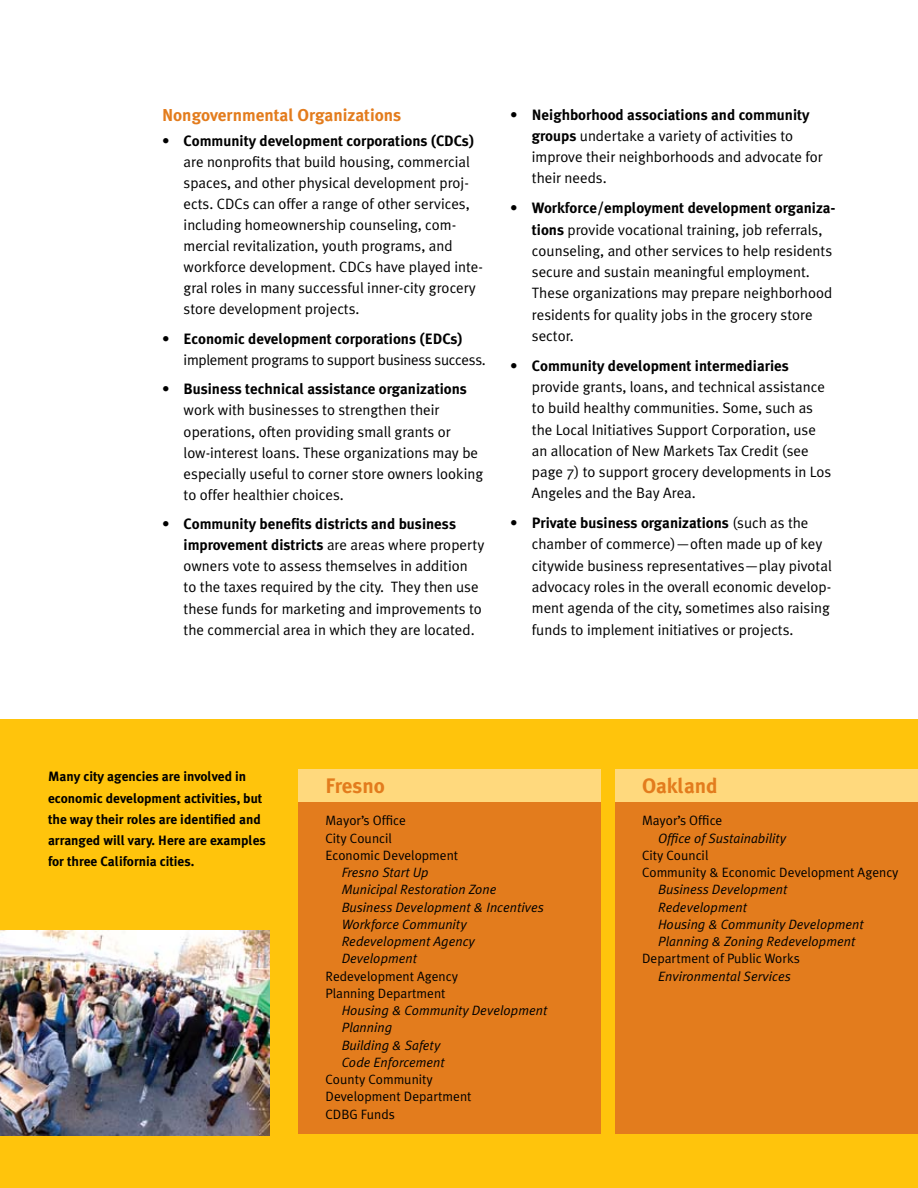
<style>
.page{position:relative;width:918px;height:1188px;background:#fff}
.page>*{position:absolute;margin:0;border:0;box-sizing:border-box;transform-origin:0 0}
.t1{font:700 21px "Meta Plus";color:#e37c1d}
.t2{font:700 17.25px "Meta Plus";color:#e37c1d}
.t3{font:15px/21.3px "Meta Plus Normal";color:#000}
.t4{font:700 15px "Meta Plus";color:#000}
.t5{font:15px "Meta Plus Normal";letter-spacing:-.02em;color:#000}
.t6{font:italic 13.5px/17.2px "Meta Plus Normal";color:#000}
.t7{font:13.5px/17.2px "Meta Plus Normal";color:#000}
.t8{font:700 13.5px/21px "Meta Plus";color:#000}
.s1{font-family:"Meta Plus";font-weight:700}
.s2{font-family:"Meta Plus Normal";font-weight:400}
</style>
<div class="page">
<div style="left:0;top:720px;width:918px;height:468px;background:#ffc40c"></div>
<div style="left:298px;top:800px;width:303px;height:334px;background:#e37c1d"></div>
<div style="left:298px;top:770px;width:303px;height:32px;background:#ffd97d"></div>
<div style="left:615px;top:800px;width:302px;height:334px;background:#e37c1d"></div>
<div style="left:615px;top:770px;width:302px;height:32px;background:#ffd97d"></div>
<img style="left:0;top:930px;width:270px;height:205px">
<p class="t2" style="left:162px;top:105px;width:241px">Nongovernmental Organizations</p>
<p class="t4" style="left:162px;top:132px;width:314px">• Community development corporations (CDCs)</p>
<p class="t3" style="left:184px;top:151px;width:301px">are nonprofits that build housing, commercial spaces, and other physical development proj&shy;ects. CDCs can offer a range of other services, including homeownership counseling, com&shy;mercial revitalization, youth programs, and workforce development. CDCs have played inte&shy;gral roles in many successful inner-city grocery store development projects.</p>
<p class="t4" style="left:162px;top:330px;width:302px">• Economic development corporations (EDCs)</p>
<p class="t5" style="left:184px;top:351px;width:304px">implement programs to support business success.</p>
<p class="t4" style="left:162px;top:381px;width:307px">• Business technical assistance organizations</p>
<p class="t3" style="left:184px;top:400px;width:301px">work with businesses to strengthen their operations, often providing small grants or low-interest loans. These organizations may be especially useful to corner store owners looking to offer healthier choices.</p>
<p class="t4" style="left:162px;top:515px;width:296px">• Community benefits districts and business</p>
<p class="t3" style="left:184px;top:535px;width:302px"><span class="s1">improvement districts</span> are areas where property owners vote to assess themselves in addition to the taxes required by the city. They then use these funds for marketing and improvements to the commercial area in which they are located.</p>
<p class="t4" style="left:510px;top:106px;width:301px">• Neighborhood associations and community</p>
<p class="t3" style="left:532px;top:125px;width:293px"><span class="s1">groups</span> undertake a variety of activities to improve their neighborhoods and advocate for their needs.</p>
<p class="t4" style="left:510px;top:200px;width:327px">• Workforce/employment development organiza-</p>
<p class="t3" style="left:532px;top:219px;width:302px"><span class="s1">tions</span> provide vocational training, job referrals, counseling, and other services to help residents secure and sustain meaningful employment.<br>These organizations may prepare neighborhood residents for quality jobs in the grocery store sector.</p>
<p class="t4" style="left:510px;top:357px;width:280px">• Community development intermediaries</p>
<p class="t3" style="left:532px;top:376px;width:301px">provide grants, loans, and technical assistance to build healthy communities. Some, such as the Local Initiatives Support Corporation, use an allocation of New Markets Tax Credit (see page 7) to support grocery developments in Los Angeles and the Bay Area.</p>
<p class="t4" style="left:510px;top:514px;width:300px">• Private business organizations <span class="s2">(such as the</span></p>
<p class="t3" style="left:532px;top:533px;width:301px">chamber of commerce)—often made up of key citywide business representatives—play pivotal advocacy roles in the overall economic develop&shy;ment agenda of the city, sometimes also raising funds to implement initiatives or projects.</p>
<p class="t8" style="left:48px;top:766px;width:219px">Many city agencies are involved in economic development activities, but the way their roles are identified and arranged will vary. Here are examples for three California cities.</p>
<h1 class="t1" style="left:326px;top:774px;width:61px">Fresno</h1>
<p class="t7" style="left:326px;top:812px;width:134px">Mayor’s Office<br>City Council<br>Economic Development</p>
<p class="t6" style="left:342px;top:864px;width:204px">Fresno Start Up<br>Municipal Restoration Zone<br>Business Development &amp; Incentives<br>Workforce Community<br>Redevelopment Agency<br>Development</p>
<p class="t7" style="left:326px;top:967px;width:134px">Redevelopment Agency<br>Planning Department</p>
<p class="t6" style="left:342px;top:1002px;width:207px">Housing &amp; Community Development<br>Planning<br>Building &amp; Safety<br>Code Enforcement</p>
<p class="t7" style="left:326px;top:1071px;width:148px">County Community<br>Development Department<br>CDBG Funds</p>
<h1 class="t1" style="left:642px;top:774px;width:77px">Oakland</h1>
<p class="t7" style="left:642px;top:812px;width:82px">Mayor’s Office</p>
<p class="t6" style="left:658px;top:829px;width:129px">Office of Sustainability</p>
<p class="t7" style="left:642px;top:846px;width:258px">City Council<br>Community &amp; Economic Development Agency</p>
<p class="t6" style="left:658px;top:881px;width:207px">Business Development<br>Redevelopment<br>Housing &amp; Community Development<br>Planning &amp; Zoning Redevelopment</p>
<p class="t7" style="left:642px;top:950px;width:159px">Department of Public Works</p>
<p class="t6" style="left:658px;top:967px;width:134px">Environmental Services</p>
</div>
